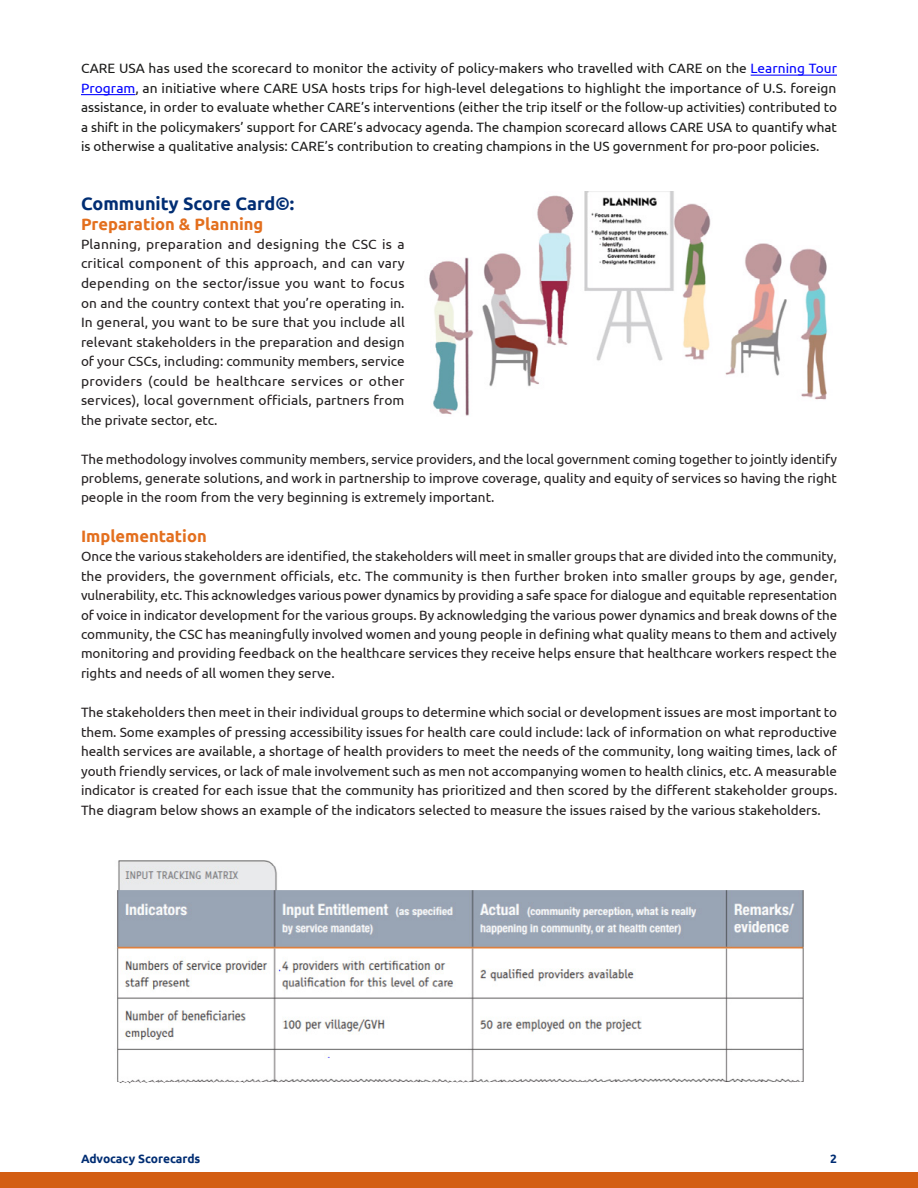
<style>
.page{position:relative;width:918px;height:1188px;background:#fff}
.page>*{position:absolute;margin:0;border:0;box-sizing:border-box;transform-origin:0 0}
.t1{font:700 18px "Ubuntu";color:#002d73}
.t2{font:700 16.5px "Ubuntu";color:#e36f1e}
.t3{font:13.5px/19.5px "Ubuntu";color:#231f20;text-align:justify}
.t4{font:13.5px/19.5px "Ubuntu";color:#1b1b1a;text-align:justify}
.t5{font:700 12px "Ubuntu";letter-spacing:-.005em;color:#002d73}
.s1{color:#00f}
</style>
<div class="page">
<div style="left:0;top:1172px;width:918px;height:16px;background:#d35e13"></div>
<hr style="left:751px;top:75px;width:86px;height:1px;background:#00f">
<hr style="left:81px;top:94px;width:55px;height:1px;background:#00f">
<img style="left:429px;top:191px;width:399px;height:225px">
<img style="left:117px;top:860px;width:687px;height:224px">
<p class="t4" style="left:81px;top:59px;width:758px">CARE USA has used the scorecard to monitor the activity of policy-makers who travelled with CARE on the <span class="s1">Learning Tour Program</span>, an initiative where CARE USA hosts trips for high-level delegations to highlight the importance of U.S. foreign assistance, in order to evaluate whether CARE’s interventions (either the trip itself or the follow-up activities) contributed to a shift in the policymakers’ support for CARE’s advocacy agenda. The champion scorecard allows CARE USA to quantify what is otherwise a qualitative analysis: CARE’s contribution to creating champions in the US government for pro-poor policies.</p>
<h1 class="t1" style="left:81px;top:193px;width:215px">Community Score Card©:</h1>
<p class="t2" style="left:81px;top:214px;width:184px">Preparation &amp; Planning</p>
<p class="t3" style="left:81px;top:234px;width:325px">Planning, preparation and designing the CSC is a critical component of this approach, and can vary depending on the sector/issue you want to focus on and the country context that you’re operating in.<br>In general, you want to be sure that you include all relevant stakeholders in the preparation and design of your CSCs, including: community members, service providers (could be healthcare services or other services), local government officials, partners from the private sector, etc.</p>
<p class="t3" style="left:81px;top:449px;width:758px">The methodology involves community members, service providers, and the local government coming together to jointly identify problems, generate solutions, and work in partnership to improve coverage, quality and equity of services so having the right people in the room from the very beginning is extremely important.</p>
<p class="t2" style="left:81px;top:526px;width:127px">Implementation</p>
<p class="t3" style="left:81px;top:546px;width:758px">Once the various stakeholders are identified, the stakeholders will meet in smaller groups that are divided into the community, the providers, the government officials, etc. The community is then further broken into smaller groups by age, gender, vulnerability, etc. This acknowledges various power dynamics by providing a safe space for dialogue and equitable representation of voice in indicator development for the various groups. By acknowledging the various power dynamics and break downs of the community, the CSC has meaningfully involved women and young people in defining what quality means to them and actively monitoring and providing feedback on the healthcare services they receive helps ensure that healthcare workers respect the rights and needs of all women they serve.</p>
<p class="t3" style="left:81px;top:702px;width:758px">The stakeholders then meet in their individual groups to determine which social or development issues are most important to them. Some examples of pressing accessibility issues for health care could include: lack of information on what reproductive health services are available, a shortage of health providers to meet the needs of the community, long waiting times, lack of youth friendly services, or lack of male involvement such as men not accompanying women to health clinics, etc. A measurable indicator is created for each issue that the community has prioritized and then scored by the different stakeholder groups.<br>The diagram below shows an example of the indicators selected to measure the issues raised by the various stakeholders.</p>
<p class="t5" style="left:81px;top:1151px;width:121px">Advocacy Scorecards</p>
<p class="t5" style="left:830px;top:1151px;width:8px">2</p>
</div>
